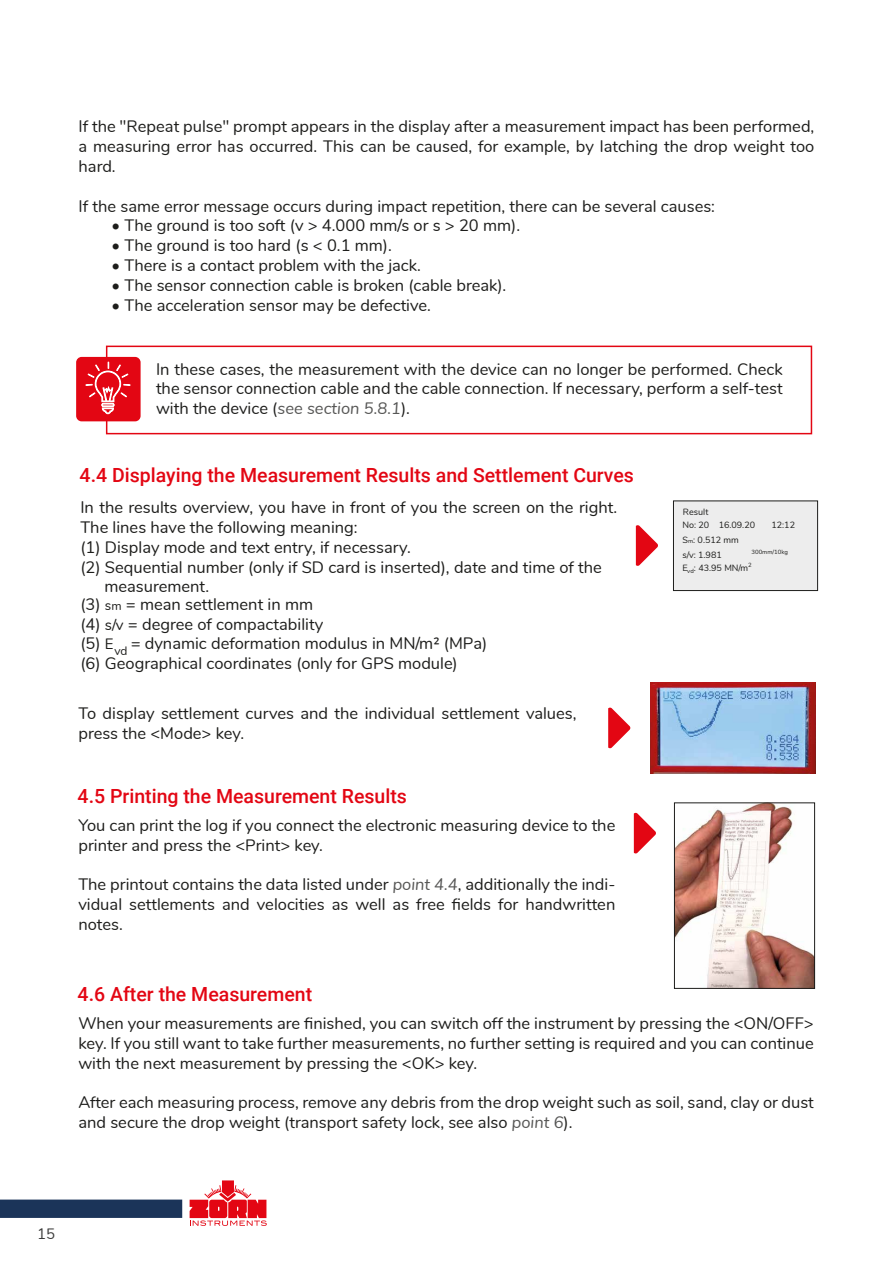
<style>
.page{position:relative;width:893px;height:1263px;background:#fff}
.page>*{position:absolute;margin:0;border:0;box-sizing:border-box;transform-origin:0 0}
.t1{font:500 19.5px "Roboto";color:#e30613}
.t2{font:16.5px/19.8px "Nunito";color:#1d1d1b}
.t3{font:15px "Nunito";color:#3c3c3b}
.t4{font:12px "Nunito";color:#1d1d1b}
.t5{font:9px/13px "Nunito";color:#1d1d1b}
.t6{font:6px "Nunito";color:#1d1d1b}
.s1{font-style:italic;color:#575756}
.s2{font-size:13.5px}
.s3{font-size:12px}
.s4{font-size:15px}
.s5{font-size:6px}
</style>
<div class="page">
<div style="left:106px;top:346px;width:706px;height:88px;border:2px solid #e30613"></div>
<div style="left:76px;top:357px;width:65px;height:64px;background:#e30613;border-radius:6px"></div>
<svg style="left:86px;top:362px;width:44px;height:52px"></svg>
<img style="left:676px;top:804px;width:137px;height:183px">
<svg style="left:0;top:1199px;width:182px;height:19px;background:#223a5e"></svg>
<svg style="left:636px;top:525px;width:22px;height:41px"></svg>
<div style="left:673px;top:500px;width:145px;height:91px;background:#ededed;border:1px solid #1d1d1b"></div>
<svg style="left:608px;top:707px;width:23px;height:41px"></svg>
<svg style="left:634px;top:812px;width:22px;height:42px"></svg>
<div style="left:674px;top:802px;width:141px;height:187px;border:1px solid #1d1d1b"></div>
<svg style="left:190px;top:1180px;width:77px;height:46px"></svg>
<img style="left:650px;top:683px;width:165px;height:90px">
<p class="t2" style="left:79px;top:116px;width:737px;text-align:justify">If the "Repeat pulse" prompt appears in the display after a measurement impact has been performed, a measuring error has occurred. This can be caused, for example, by latching the drop weight too hard.</p>
<p class="t2" style="left:79px;top:195px;width:638px">If the same error message occurs during impact repetition, there can be several causes:</p>
<p class="t2" style="left:112px;top:215px;width:410px">• The ground is too soft (v &gt; 4.000 mm/s or s &gt; 20 mm).</p>
<p class="t2" style="left:112px;top:235px;width:282px">• The ground is too hard (s &lt; 0.1 mm).</p>
<p class="t2" style="left:112px;top:254px;width:311px">• There is a contact problem with the jack.</p>
<p class="t2" style="left:112px;top:274px;width:396px">• The sensor connection cable is broken (cable break).</p>
<p class="t2" style="left:112px;top:294px;width:321px">• The acceleration sensor may be defective.</p>
<p class="t2" style="left:156px;top:358px;width:628px;text-align:justify">In these cases, the measurement with the device can no longer be performed. Check the sensor connection cable and the cable connection. If necessary, perform a self-test with the device (<span class="s1">see section 5.8.1</span>).</p>
<p class="t1" style="left:80px;top:462px;width:556px">4.4 Displaying the Measurement Results and Settlement Curves</p>
<p class="t2" style="left:80px;top:497px;width:538px">In the results overview, you have in front of you the screen on the right.</p>
<p class="t2" style="left:80px;top:516px;width:279px">The lines have the following meaning:</p>
<p class="t2" style="left:80px;top:536px;width:332px">(1) Display mode and text entry, if necessary.</p>
<p class="t2" style="left:80px;top:556px;width:523px">(2) Sequential number (only if SD card is inserted), date and time of the</p>
<p class="t2" style="left:104px;top:576px;width:106px">measurement.</p>
<p class="t2" style="left:80px;top:593px;width:408px">(3) <span class="s2">s</span><span class="s3">m</span> = mean settlement in mm<br>(4) <span class="s4">s/v</span> = degree of compactability<br>(5) <span class="s4">E</span> = dynamic deformation modulus in MN/m² (MPa) (6) Geographical coordinates (only for GPS module)</p>
<p class="t4" style="left:115px;top:642px;width:15px">vd</p>
<p class="t2" style="left:78px;top:703px;width:500px">To display settlement curves and the individual settlement values, press the &lt;Mode&gt; key.</p>
<p class="t1" style="left:78px;top:782px;width:331px">4.5 Printing the Measurement Results</p>
<p class="t2" style="left:78px;top:814px;width:538px">You can print the log if you connect the electronic measuring device to the printer and press the &lt;Print&gt; key.</p>
<p class="t2" style="left:78px;top:874px;width:538px;text-align:justify">The printout contains the data listed under <span class="s1">point 4.4</span>, additionally the indi&shy;vidual settlements and velocities as well as free fields for handwritten notes.</p>
<p class="t5" style="left:682px;top:505px;width:74px">Result<br>No: 20 16.09.20</p>
<p class="t5" style="left:771px;top:518px;width:25px">12:12</p>
<p class="t5" style="left:682px;top:532px;width:58px;line-height:14.7px">S<span class="s5">m</span>: 0.512 mm s/v: 1.981</p>
<p class="t5" style="left:682px;top:560px;width:67px">E : 43.95 MN/m</p>
<p class="t6" style="left:751px;top:547px;width:38px">300mm/10kg</p>
<p class="t6" style="left:748px;top:560px;width:5px">2</p>
<p class="t6" style="left:687px;top:566px;width:8px">vd</p>
<p class="t1" style="left:78px;top:980px;width:236px">4.6 After the Measurement</p>
<p class="t2" style="left:78px;top:1012px;width:737px;text-align:justify">When your measurements are finished, you can switch off the instrument by pressing the &lt;ON/OFF&gt; key. If you still want to take further measurements, no further setting is required and you can continue with the next measurement by pressing the &lt;OK&gt; key.</p>
<p class="t2" style="left:78px;top:1091px;width:737px">After each measuring process, remove any debris from the drop weight such as soil, sand, clay or dust and secure the drop weight (transport safety lock, see also <span class="s1">point 6</span>).</p>
<p class="t3" style="left:37px;top:1222px;width:19px">15</p>
</div>
